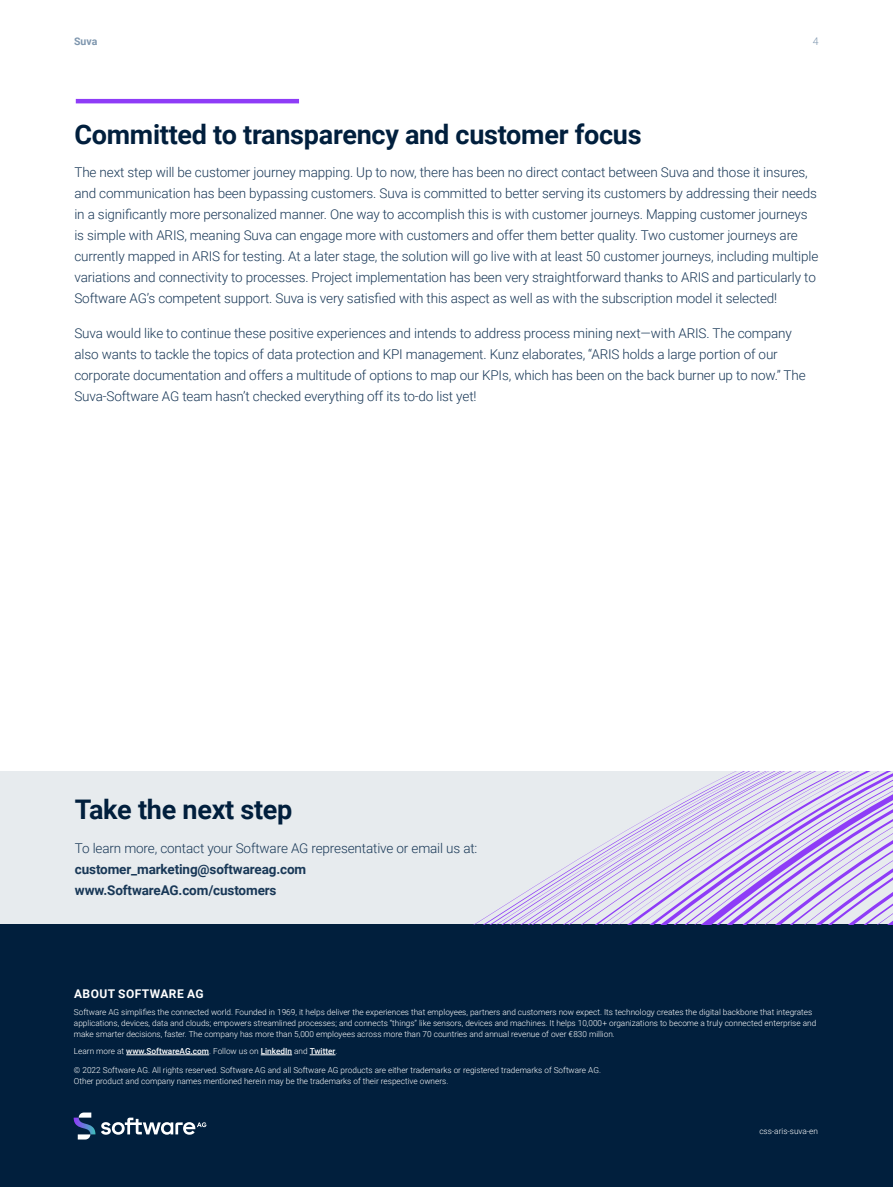
<style>
.page{position:relative;width:893px;height:1187px;background:#fff}
.page>*{position:absolute;margin:0;border:0;box-sizing:border-box;transform-origin:0 0}
.h3_-_Headline_18_26{font:700 27px "Roboto";letter-spacing:-.01em;color:#011f3d}
.body_-_9_14__dark{font:300 13.5px/21px "Roboto";letter-spacing:-.01em;color:#193857}
.body_-_9_14__dark-2{font:700 13.5px/21px "Roboto";letter-spacing:-.01em;color:#193857}
.t1{font:700 12px "Roboto";letter-spacing:.035em;color:#fff}
.t2{font:700 10.5px "Roboto";color:#7e96ae}
.t3{font:300 10.5px "Roboto";color:#7e96ae}
.t4{font:300 8.25px/11.2px "Roboto";color:#fff}
.t5{font:500 8.25px "Roboto";color:#fff}
.s1{font-weight:300}
</style>
<div class="page">
<div style="left:0;top:924px;width:893px;height:262px;background:#011f3d"></div>
<hr style="left:126px;top:1054px;width:83px;height:1px;background:#fff">
<hr style="left:261px;top:1054px;width:31px;height:1px;background:#fff">
<svg style="left:310px;top:1054px;width:26px;height:1px"></svg>
<svg style="left:74px;top:1112px;width:21px;height:27px"></svg>
<svg style="left:101px;top:1117px;width:105px;height:17px"></svg>
<div style="left:0;top:771px;width:893px;height:153px;background:#e7ebee"></div>
<svg style="left:475px;top:771px;width:418px;height:153px"></svg>
<hr style="left:76px;top:99px;width:223px;height:4px;background:#8e3cf7">
<p class="t2" style="left:74px;top:34px;width:25px">Suva</p>
<p class="t3" style="left:813px;top:34px;width:7px">4</p>
<p class="h3_-_Headline_18_26" style="left:74px;top:115px;width:569px">Committed to transparency and customer focus</p>
<p class="body_-_9_14__dark" style="left:74px;top:162px;width:745px">The next step will be customer journey mapping. Up to now, there has been no direct contact between Suva and those it insures, and communication has been bypassing customers. Suva is committed to better serving its customers by addressing their needs in a significantly more personalized manner. One way to accomplish this is with customer journeys. Mapping customer journeys is simple with ARIS, meaning Suva can engage more with customers and offer them better quality. Two customer journeys are currently mapped in ARIS for testing. At a later stage, the solution will go live with at least 50 customer journeys, including multiple variations and connectivity to processes. Project implementation has been very straightforward thanks to ARIS and particularly to Software AG’s competent support. Suva is very satisfied with this aspect as well as with the subscription model it selected!</p>
<p class="body_-_9_14__dark" style="left:74px;top:322px;width:733px">Suva would like to continue these positive experiences and intends to address process mining next—with ARIS. The company also wants to tackle the topics of data protection and KPI management. Kunz elaborates, “ARIS holds a large portion of our corporate documentation and offers a multitude of options to map our KPIs, which has been on the back burner up to now.” The Suva-Software AG team hasn’t checked everything off its to-do list yet!</p>
<p class="h3_-_Headline_18_26" style="left:75px;top:790px;width:219px">Take the next step</p>
<p class="body_-_9_14__dark-2" style="left:75px;top:837px;width:404px"><span class="s1">To learn more, contact your Software AG representative or email us at: </span>customer_marketing@softwareag.com www.SoftwareAG.com/customers</p>
<p class="t1" style="left:74px;top:985px;width:131px">ABOUT SOFTWARE AG</p>
<p class="t4" style="left:74px;top:1005px;width:744px">Software AG simplifies the connected world. Founded in 1969, it helps deliver the experiences that employees, partners and customers now expect. Its technology creates the digital backbone that integrates applications, devices, data and clouds; empowers streamlined processes; and connects “things” like sensors, devices and machines. It helps 10,000+ organizations to become a truly connected enterprise and make smarter decisions, faster. The company has more than 5,000 employees across more than 70 countries and annual revenue of over €830 million.</p>
<p class="t5" style="left:74px;top:1045px;width:265px"><span class="s1">Learn more at</span> www.SoftwareAG.com<span class="s1">. Follow us on</span> LinkedIn <span class="s1">and</span> Twitter<span class="s1">.</span></p>
<p class="t4" style="left:74px;top:1064px;width:529px">© 2022 Software AG. All rights reserved. Software AG and all Software AG products are either trademarks or registered trademarks of Software AG.<br>Other product and company names mentioned herein may be the trademarks of their respective owners.</p>
<p class="t4" style="left:759px;top:1125px;width:60px">css-aris-suva-en</p>
</div>
